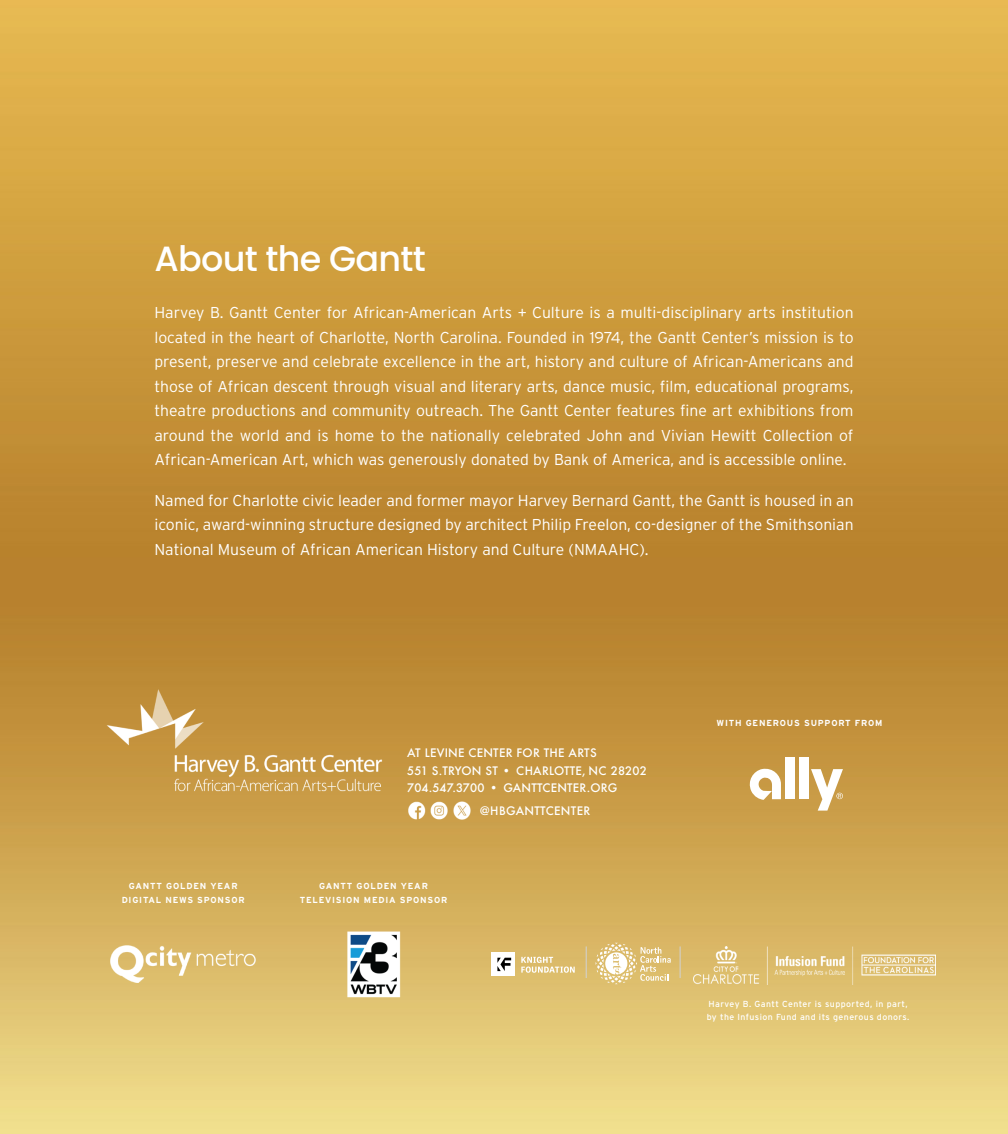
<style>
.page{position:relative;width:1008px;height:1134px;background:#fff}
.page>*{position:absolute;margin:0;border:0;box-sizing:border-box;transform-origin:0 0}
.t1{font:500 35px "Poppins";letter-spacing:-.02em;color:#fff}
.t2{font:300 15.75px/24.5px "Interstate";color:#fff;text-align:justify}
.t3{font:500 11.38px/17.8px "Futura";letter-spacing:.02em;color:#fff}
.t4{font:700 8.75px/14px "Interstate";letter-spacing:.09em;color:#fff;text-align:center}
.t5{font:8.75px/13px "Interstate";letter-spacing:.05em;color:#fff}
</style>
<div class="page">
<img style="left:0;top:0;width:1008px;height:1134px">
<img style="left:407px;top:800px;width:20px;height:22px">
<img style="left:429px;top:800px;width:20px;height:22px">
<img style="left:453px;top:802px;width:17px;height:17px">
<img style="left:167px;top:752px;width:221px;height:51px">
<img style="left:105px;top:687px;width:109px;height:64px">
<svg style="left:596px;top:943px;width:75px;height:41px;background:#e5cd93"></svg>
<img style="left:694px;top:947px;width:242px;height:37px">
<hr style="left:680px;top:946px;width:1px;height:32px;background:#d1d2d4">
<div style="left:492px;top:953px;width:23px;height:23px;background:#fff"></div>
<svg style="left:497px;top:958px;width:14px;height:13px"></svg>
<svg style="left:521px;top:957px;width:54px;height:16px"></svg>
<hr style="left:586px;top:946px;width:1px;height:32px;background:#d1d2d4">
<svg style="left:750px;top:767px;width:31px;height:33px"></svg>
<div style="left:799px;top:757px;width:9px;height:42px;background:#fff"></div>
<div style="left:785px;top:757px;width:9px;height:42px;background:#fff"></div>
<svg style="left:811px;top:769px;width:32px;height:42px"></svg>
<img style="left:110px;top:946px;width:146px;height:36px">
<img style="left:339px;top:924px;width:72px;height:78px">
<h1 class="t1" style="left:154px;top:239px;width:273px">About the Gantt</h1>
<p class="t2" style="left:154px;top:300px;width:701px">Harvey B. Gantt Center for African-American Arts + Culture is a multi-disciplinary arts institution located in the heart of Charlotte, North Carolina. Founded in 1974, the Gantt Center’s mission is to present, preserve and celebrate excellence in the art, history and culture of African-Americans and those of African descent through visual and literary arts, dance music, film, educational programs, theatre productions and community outreach. The Gantt Center features fine art exhibitions from around the world and is home to the nationally celebrated John and Vivian Hewitt Collection of African-American Art, which was generously donated by Bank of America, and is accessible online.</p>
<p class="t2" style="left:154px;top:488px;width:701px">Named for Charlotte civic leader and former mayor Harvey Bernard Gantt, the Gantt is housed in an iconic, award-winning structure designed by architect Philip Freelon, co-designer of the Smithsonian National Museum of African American History and Culture (NMAAHC).</p>
<p class="t3" style="left:407px;top:743px;width:241px">AT LEVINE CENTER FOR THE ARTS<br>551 S.TRYON ST • CHARLOTTE, NC 28202<br>704.547.3700 • GANTTCENTER.ORG</p>
<p class="t3" style="left:480px;top:802px;width:112px">@HBGANTTCENTER</p>
<p class="t4" style="left:122px;top:879px;width:125px">GANTT GOLDEN YEAR<br>DIGITAL NEWS SPONSOR</p>
<p class="t4" style="left:300px;top:879px;width:149px">GANTT GOLDEN YEAR<br>TELEVISION MEDIA SPONSOR</p>
<p class="t4" style="left:717px;top:716px;width:168px">WITH GENEROUS SUPPORT FROM</p>
<p class="t5" style="left:707px;top:997px;width:204px">Harvey B. Gantt Center is supported, in part, by the Infusion Fund and its generous donors.</p>
</div>
